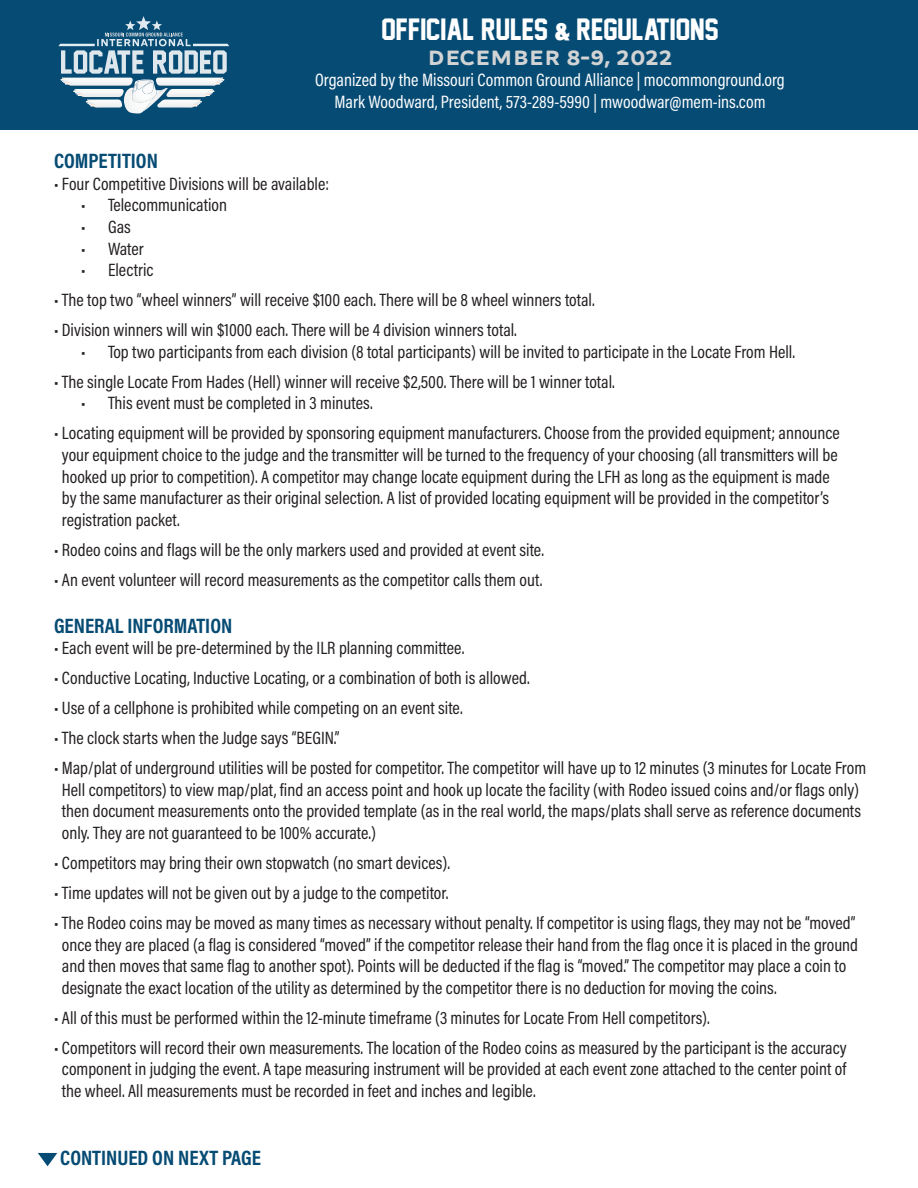
<style>
.page{position:relative;width:918px;height:1188px;background:#fff}
.page>*{position:absolute;margin:0;border:0;box-sizing:border-box;transform-origin:0 0}
.t1{font:28.05px "Jersey M54";color:#fff}
.t2{font:700 21px "Acumin Pro Cond";color:#064b74}
.t3{font:20.55px "Dallas PS Sans Reg";color:#d2d3d4}
.t4{font:18.15px/21.8px "Acumin Pro Cond";color:#fff;text-align:center}
.t5{font:18px/21.6px "Acumin Pro Cond";color:#231f20}
.s1{font-family:"GENUINE"}
</style>
<div class="page">
<div style="left:0;top:0;width:918px;height:130px;background:#064b74"></div>
<div style="left:53px;top:13px;width:183px;height:104px;background:#fff;opacity:.87"></div>
<svg style="left:38px;top:1153px;width:19px;height:13px"></svg>
<h1 class="t1" style="left:382px;top:14px;width:339px">OFFICIAL RULES <span class="s1">&amp;</span> REGULATIONS</h1>
<p class="t3" style="left:428px;top:44px;width:246px">DECEMBER 8-9, 2022</p>
<p class="t4" style="left:315px;top:69px;width:471px">Organized by the Missouri Common Ground Alliance | mocommonground.org<br>Mark Woodward, President, 573-289-5990 | mwoodwar@mem-ins.com</p>
<p class="t2" style="left:54px;top:147px;width:105px">COMPETITION</p>
<p class="t5" style="left:54px;top:172px;width:277px">• Four Competitive Divisions will be available:</p>
<p class="t5" style="left:81px;top:194px;width:148px">• Telecommunication</p>
<p class="t5" style="left:81px;top:216px;width:51px">• Gas</p>
<p class="t5" style="left:81px;top:237px;width:64px">• Water</p>
<p class="t5" style="left:81px;top:259px;width:74px">• Electric</p>
<p class="t5" style="left:54px;top:289px;width:542px">• The top two “wheel winners” will receive $100 each. There will be 8 wheel winners total.</p>
<p class="t5" style="left:54px;top:319px;width:464px">• Division winners will win $1000 each. There will be 4 division winners total.</p>
<p class="t5" style="left:81px;top:340px;width:716px">• Top two participants from each division (8 total participants) will be invited to participate in the Locate From Hell.</p>
<p class="t5" style="left:54px;top:370px;width:562px">• The single Locate From Hades (Hell) winner will receive $2,500. There will be 1 winner total.</p>
<p class="t5" style="left:81px;top:392px;width:293px">• This event must be completed in 3 minutes.</p>
<p class="t5" style="left:62px;top:422px;width:779px;text-indent:-8px">• Locating equipment will be provided by sponsoring equipment manufacturers. Choose from the provided equipment; announce your equipment choice to the judge and the transmitter will be turned to the frequency of your choosing (all transmitters will be hooked up prior to competition). A competitor may change locate equipment during the LFH as long as the equipment is made by the same manufacturer as their original selection. A list of provided locating equipment will be provided in the competitor’s registration packet.</p>
<p class="t5" style="left:54px;top:538px;width:492px">• Rodeo coins and flags will be the only markers used and provided at event site.</p>
<p class="t5" style="left:54px;top:568px;width:490px">• An event volunteer will record measurements as the competitor calls them out.</p>
<p class="t2" style="left:54px;top:611px;width:180px">GENERAL INFORMATION</p>
<p class="t5" style="left:54px;top:637px;width:412px">• Each event will be pre-determined by the ILR planning committee.</p>
<p class="t5" style="left:54px;top:667px;width:477px">• Conductive Locating, Inductive Locating, or a combination of both is allowed.</p>
<p class="t5" style="left:54px;top:697px;width:410px">• Use of a cellphone is prohibited while competing on an event site.</p>
<p class="t5" style="left:54px;top:727px;width:287px">• The clock starts when the Judge says “BEGIN.”</p>
<p class="t5" style="left:62px;top:757px;width:806px;text-indent:-8px">• Map/plat of underground utilities will be posted for competitor. The competitor will have up to 12 minutes (3 minutes for Locate From Hell competitors) to view map/plat, find an access point and hook up locate the facility (with Rodeo issued coins and/or flags only) then document measurements onto the provided template (as in the real world, the maps/plats shall serve as reference documents only. They are not guaranteed to be 100% accurate.)</p>
<p class="t5" style="left:54px;top:852px;width:398px">• Competitors may bring their own stopwatch (no smart devices).</p>
<p class="t5" style="left:54px;top:882px;width:396px">• Time updates will not be given out by a judge to the competitor.</p>
<p class="t5" style="left:62px;top:912px;width:798px;text-indent:-8px">• The Rodeo coins may be moved as many times as necessary without penalty. If competitor is using flags, they may not be “moved” once they are placed (a flag is considered “moved” if the competitor release their hand from the flag once it is placed in the ground and then moves that same flag to another spot). Points will be deducted if the flag is “moved.” The competitor may place a coin to designate the exact location of the utility as determined by the competitor there is no deduction for moving the coins.</p>
<p class="t5" style="left:54px;top:1006px;width:657px">• All of this must be performed within the 12-minute timeframe (3 minutes for Locate From Hell competitors).</p>
<p class="t5" style="left:62px;top:1036px;width:786px;text-align:justify;text-indent:-8px">• Competitors will record their own measurements. The location of the Rodeo coins as measured by the participant is the accuracy component in judging the event. A tape measuring instrument will be provided at each event zone attached to the center point of the wheel. All measurements must be recorded in feet and inches and legible.</p>
<p class="t2" style="left:60px;top:1144px;width:202px">CONTINUED ON NEXT PAGE</p>
</div>
